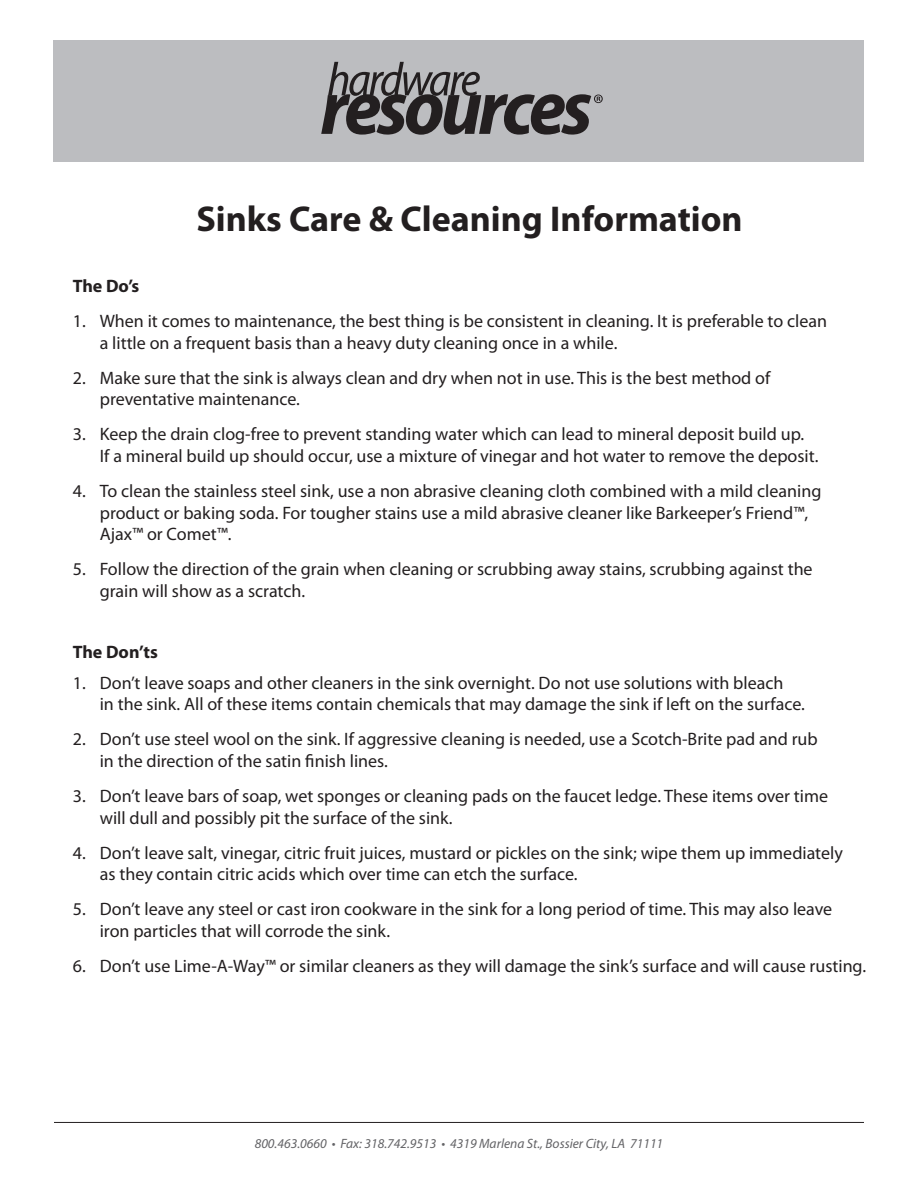
<style>
.page{position:relative;width:918px;height:1188px;background:#fff}
.page>*{position:absolute;margin:0;border:0;box-sizing:border-box;transform-origin:0 0}
.t1{font:700 36px "Myriad Pro";color:#231f20}
.t2{font:18px/21.6px "Myriad Pro";color:#231f20}
.t3{font:700 18px "Myriad Pro";color:#231f20}
.t4{font:italic 13.5px "Myriad Pro";color:#636366}
</style>
<div class="page">
<hr style="left:54px;top:1122px;width:810px;height:1px;background:#231f20">
<div style="left:54px;top:40px;width:810px;height:122px;background:#bcbdc0"></div>
<svg style="left:321px;top:62px;width:282px;height:73px"></svg>
<p class="t1" style="left:196px;top:195px;width:548px">Sinks Care &amp; Cleaning Information</p>
<p class="t3" style="left:73px;top:274px;width:68px">The Do’s</p>
<p class="t2" style="left:100px;top:310px;width:729px;text-indent:-27px">1. When it comes to maintenance, the best thing is be consistent in cleaning. It is preferable to clean a little on a frequent basis than a heavy duty cleaning once in a while.</p>
<p class="t2" style="left:100px;top:367px;width:672px;text-indent:-27px">2. Make sure that the sink is always clean and dry when not in use. This is the best method of preventative maintenance.</p>
<p class="t2" style="left:100px;top:423px;width:720px;text-indent:-27px">3. Keep the drain clog-free to prevent standing water which can lead to mineral deposit build up.<br>If a mineral build up should occur, use a mixture of vinegar and hot water to remove the deposit.</p>
<p class="t2" style="left:100px;top:480px;width:723px;text-indent:-27px">4. To clean the stainless steel sink, use a non abrasive cleaning cloth combined with a mild cleaning product or baking soda. For tougher stains use a mild abrasive cleaner like Barkeeper’s Friend™,<br>Ajax™ or Comet™.</p>
<p class="t2" style="left:100px;top:558px;width:714px;text-indent:-27px">5. Follow the direction of the grain when cleaning or scrubbing away stains, scrubbing against the grain will show as a scratch.</p>
<p class="t3" style="left:73px;top:640px;width:87px">The Don’ts</p>
<p class="t2" style="left:100px;top:671px;width:707px;text-indent:-27px">1. Don’t leave soaps and other cleaners in the sink overnight. Do not use solutions with bleach<br>in the sink. All of these items contain chemicals that may damage the sink if left on the surface.</p>
<p class="t2" style="left:100px;top:728px;width:720px;text-indent:-27px">2. Don’t use steel wool on the sink. If aggressive cleaning is needed, use a Scotch-Brite pad and rub in the direction of the satin finish lines.</p>
<p class="t2" style="left:100px;top:785px;width:730px;text-indent:-27px">3. Don’t leave bars of soap, wet sponges or cleaning pads on the faucet ledge. These items over time will dull and possibly pit the surface of the sink.</p>
<p class="t2" style="left:100px;top:842px;width:745px;text-indent:-27px">4. Don’t leave salt, vinegar, citric fruit juices, mustard or pickles on the sink; wipe them up immediately as they contain citric acids which over time can etch the surface.</p>
<p class="t2" style="left:100px;top:898px;width:734px;text-indent:-27px">5. Don’t leave any steel or cast iron cookware in the sink for a long period of time. This may also leave iron particles that will corrode the sink.</p>
<p class="t2" style="left:73px;top:955px;width:795px">6. Don’t use Lime-A-Way™ or similar cleaners as they will damage the sink’s surface and will cause rusting.</p>
<p class="t4" style="left:255px;top:1135px;width:410px">800.463.0660 • Fax: 318.742.9513 • 4319 Marlena St., Bossier City, LA 71111</p>
</div>
